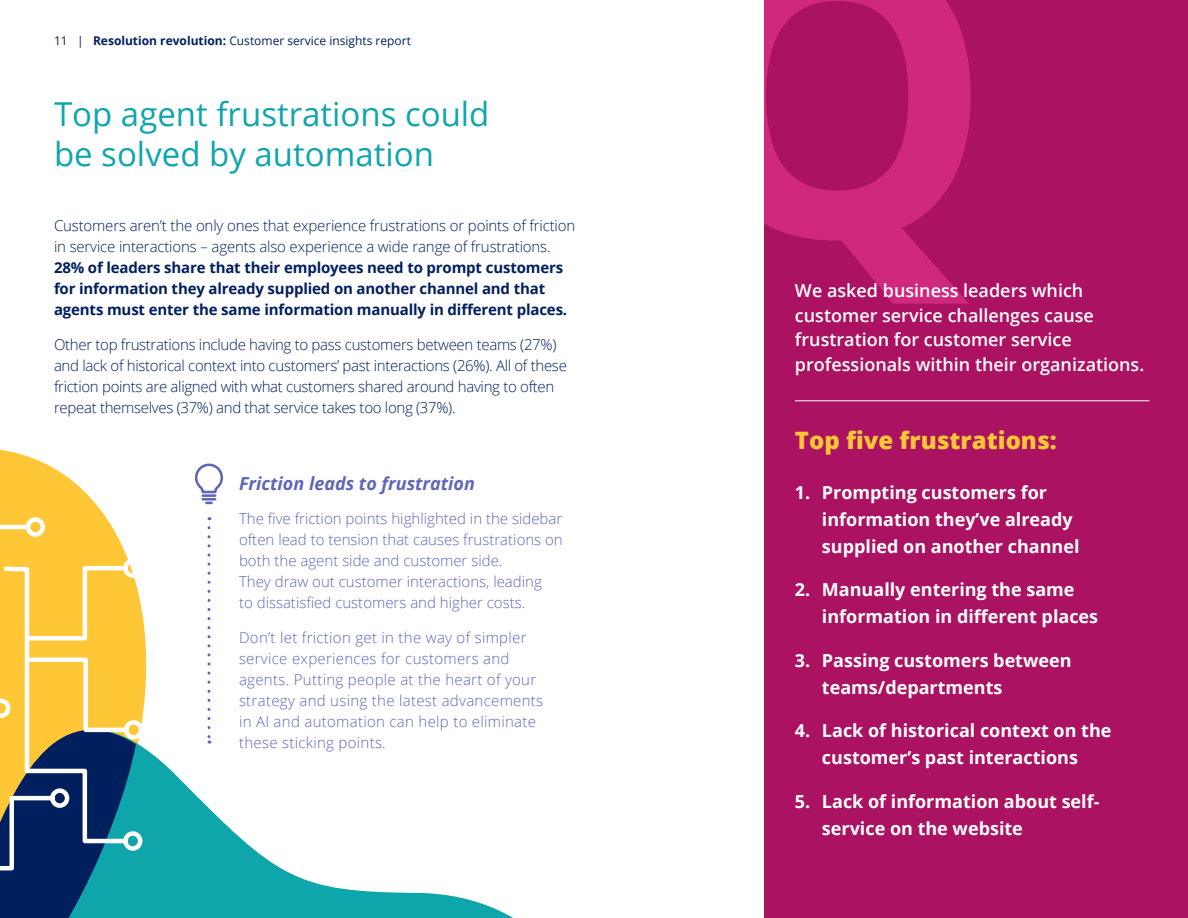
<style>
.page{position:relative;width:1188px;height:918px;background:#fff}
.page>*{position:absolute;margin:0;border:0;box-sizing:border-box;transform-origin:0 0}
.t1{font:33px/39.6px "Open Sans";color:#0fa6ab}
.t2{font:800 24px "Open Sans";color:#ffc736}
.t3{font:700 18px/27px "Open Sans";color:#fff}
.t4{font:600 18px/24.6px "Open Sans";color:#fff}
.t5{font:italic 700 18px "Open Sans";color:#5e66ba}
.t6{font:300 15px/21px "Open Sans";letter-spacing:-.02em;color:#001f5e}
.t7{font:300 15px/21px "Open Sans";letter-spacing:.02em;color:#5e66ba}
.t8{font:300 15px/21px "Open Sans";color:#5e66ba}
.t9{font:700 15px/21px "Open Sans";letter-spacing:-.01em;color:#001f5e}
.t10{font:12px "Open Sans";color:#001f5e}
.s1{font-weight:700}
</style>
<div class="page">
<div style="left:764px;top:0;width:424px;height:918px;background:#ab1261"></div>
<svg style="left:764px;top:0;width:207px;height:304px"></svg>
<svg style="left:0;top:449px;width:147px;height:225px"></svg>
<hr style="left:795px;top:401px;width:354px;height:1px;background:#fff">
<svg style="left:146px;top:681px;width:367px;height:237px"></svg>
<svg style="left:0;top:515px;width:146px;height:403px;background:#9d9b65"></svg>
<svg style="left:207px;top:528px;width:3px;height:216px"></svg>
<svg style="left:194px;top:463px;width:29px;height:42px"></svg>
<p class="t10" style="left:54px;top:33px;width:358px">11 | <span class="s1">Resolution revolution:</span> Customer service insights report</p>
<h1 class="t1" style="left:54px;top:93px;width:437px">Top agent frustrations could be solved by automation</h1>
<p class="t6" style="left:54px;top:215px;width:523px">Customers aren’t the only ones that experience frustrations or points of friction in service interactions – agents also experience a wide range of frustrations.</p>
<p class="t9" style="left:54px;top:257px;width:515px">28% of leaders share that their employees need to prompt customers for information they already supplied on another channel and that agents must enter the same information manually in different places.</p>
<p class="t6" style="left:54px;top:333px;width:514px">Other top frustrations include having to pass customers between teams (27%) and lack of historical context into customers’ past interactions (26%). All of these friction points are aligned with what customers shared around having to often repeat themselves (37%) and that service takes too long (37%).</p>
<p class="t5" style="left:239px;top:470px;width:237px">Friction leads to frustration</p>
<p class="t8" style="left:239px;top:508px;width:325px">The five friction points highlighted in the sidebar often lead to tension that causes frustrations on both the agent side and customer side.<br>They draw out customer interactions, leading<br>to dissatisfied customers and higher costs.</p>
<p class="t7" style="left:239px;top:626px;width:306px">Don’t let friction get in the way of simpler service experiences for customers and agents. Putting people at the heart of your strategy and using the latest advancements in AI and automation can help to eliminate these sticking points.</p>
<p class="t4" style="left:795px;top:278px;width:351px">We asked business leaders which customer service challenges cause frustration for customer service professionals within their organizations.</p>
<h2 class="t2" style="left:795px;top:422px;width:263px">Top five frustrations:</h2>
<p class="t3" style="left:822px;top:478px;width:259px;text-indent:-27px">1. Prompting customers for information they’ve already supplied on another channel</p>
<p class="t3" style="left:822px;top:576px;width:278px;text-indent:-27px">2. Manually entering the same information in different places</p>
<p class="t3" style="left:822px;top:646px;width:251px;text-indent:-27px">3. Passing customers between teams/departments</p>
<p class="t3" style="left:795px;top:717px;width:318px;text-align:center">4. Lack of historical context on the customer’s past interactions</p>
<p class="t3" style="left:822px;top:787px;width:279px;text-indent:-27px">5. Lack of information about self&shy;service on the website</p>
</div>
